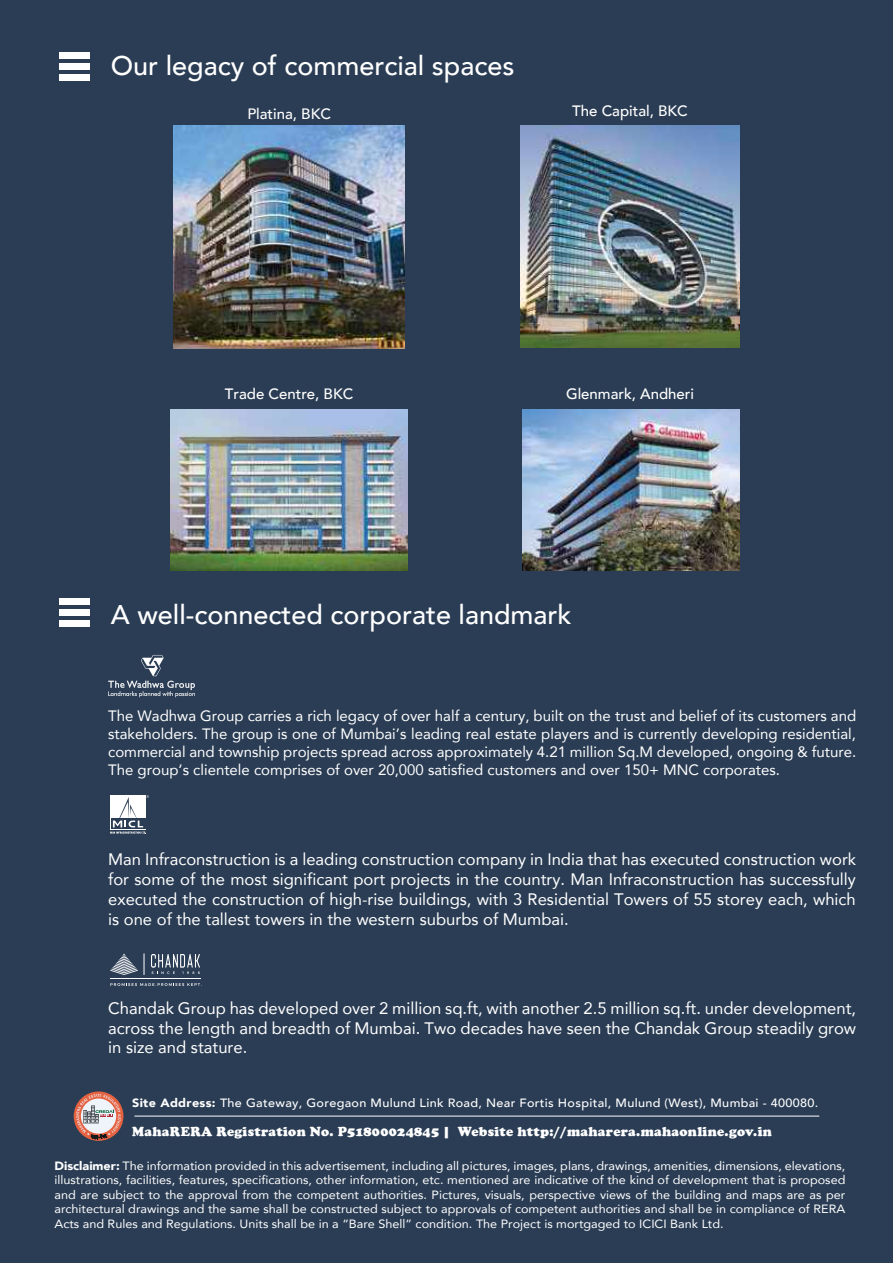
<style>
.page{position:relative;width:893px;height:1263px;background:#2b3d54}
.page>*{position:absolute;margin:0;border:0;box-sizing:border-box;transform-origin:0 0}
.t1{font:500 27px "Avenir";color:#fff}
.t2{font:16.65px/20px "Avenir";color:#fff;text-align:justify}
.t3{font:15px/18px "Avenir";color:#fff;text-align:justify}
.t4{font:500 15px "Avenir";color:#fff}
.t5{font:900 13.5px "Cooper";letter-spacing:.025em;color:#fff}
.t6{font:12px/14.4px "Avenir";color:#fff;text-align:justify;scale:1.05 1}
.t7{font:500 12px "Avenir";letter-spacing:.025em;color:#fff;scale:1.05 1}
.s1{font-weight:900}
</style>
<div class="page">
<svg style="left:74px;top:1091px;width:49px;height:50px"></svg>
<svg style="left:76px;top:1094px;width:45px;height:45px;background:#bf9994"></svg>
<hr style="left:134px;top:1116px;width:685px;height:1px;background:#fff">
<div style="left:59px;top:74px;width:30px;height:7px;background:#fff"></div>
<div style="left:59px;top:64px;width:30px;height:6px;background:#fff"></div>
<div style="left:59px;top:53px;width:30px;height:6px;background:#fff"></div>
<div style="left:59px;top:620px;width:30px;height:7px;background:#fff"></div>
<div style="left:59px;top:610px;width:30px;height:6px;background:#fff"></div>
<div style="left:59px;top:599px;width:30px;height:6px;background:#fff"></div>
<svg style="left:108px;top:655px;width:87px;height:42px"></svg>
<svg style="left:110px;top:795px;width:39px;height:39px"></svg>
<svg style="left:151px;top:954px;width:49px;height:20px"></svg>
<hr style="left:110px;top:978px;width:91px;height:1px;background:#fff">
<svg style="left:110px;top:983px;width:92px;height:3px"></svg>
<svg style="left:110px;top:953px;width:28px;height:22px"></svg>
<svg style="left:144px;top:953px;width:1px;height:22px"></svg>
<img style="left:520px;top:125px;width:220px;height:222px">
<img style="left:170px;top:410px;width:238px;height:160px">
<img style="left:174px;top:125px;width:231px;height:224px">
<img style="left:522px;top:410px;width:218px;height:160px">
<h1 class="t1" style="left:111px;top:42px;width:405px">Our legacy of commercial spaces</h1>
<p class="t4" style="left:247px;top:101px;width:85px">Platina, BKC</p>
<p class="t4" style="left:572px;top:98px;width:117px">The Capital, BKC</p>
<p class="t4" style="left:225px;top:381px;width:130px">Trade Centre, BKC</p>
<p class="t4" style="left:566px;top:381px;width:130px">Glenmark, Andheri</p>
<h1 class="t1" style="left:111px;top:591px;width:462px">A well-connected corporate landmark</h1>
<p class="t3" style="left:108px;top:707px;width:750px">The Wadhwa Group carries a rich legacy of over half a century, built on the trust and belief of its customers and stakeholders. The group is one of Mumbai’s leading real estate players and is currently developing residential, commercial and township projects spread across approximately 4.21 million Sq.M developed, ongoing &amp; future.<br>The group’s clientele comprises of over 20,000 satisfied customers and over 150+ MNC corporates.</p>
<p class="t2" style="left:108px;top:849px;width:749px">Man Infraconstruction is a leading construction company in India that has executed construction work for some of the most significant port projects in the country. Man Infraconstruction has successfully executed the construction of high-rise buildings, with 3 Residential Towers of 55 storey each, which is one of the tallest towers in the western suburbs of Mumbai.</p>
<h2 class="t2" style="left:108px;top:997px;width:749px">Chandak Group has developed over 2 million sq.ft, with another 2.5 million sq.ft. under development, across the length and breadth of Mumbai. Two decades have seen the Chandak Group steadily grow in size and stature.</h2>
<p class="t7" style="left:132px;top:1092px;width:655px"><span class="s1">Site Address:</span> The Gateway, Goregaon Mulund Link Road, Near Fortis Hospital, Mulund (West), Mumbai - 400080.</p>
<p class="t5" style="left:132px;top:1123px;width:641px">MahaRERA Registration No. P51800024845 | Website http://maharera.mahaonline.gov.in</p>
<p class="t6" style="left:54px;top:1158px;width:755px"><span class="s1">Disclaimer:</span> The information provided in this advertisement, including all pictures, images, plans, drawings, amenities, dimensions, elevations, illustrations, facilities, features, specifications, other information, etc. mentioned are indicative of the kind of development that is proposed and are subject to the approval from the competent authorities. Pictures, visuals, perspective views of the building and maps are as per architectural drawings and the same shall be constructed subject to approvals of competent authorities and shall be in compliance of RERA Acts and Rules and Regulations. Units shall be in a “Bare Shell” condition. The Project is mortgaged to ICICI Bank Ltd.</p>
</div>
